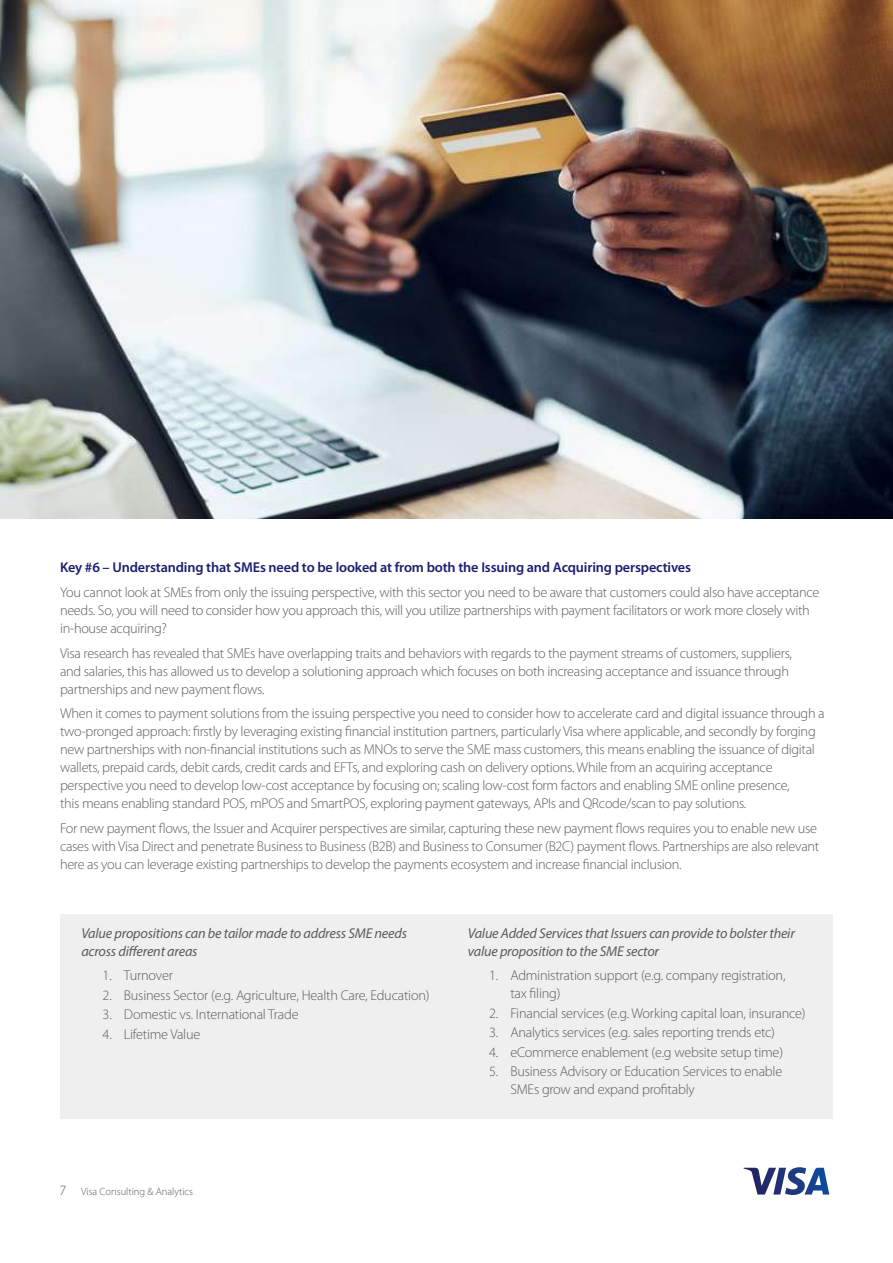
<style>
.page{position:relative;width:893px;height:1263px;background:#fff}
.page>*{position:absolute;margin:0;border:0;box-sizing:border-box;transform-origin:0 0}
.t1{font:300 14.25px/18px "Myriad Pro";letter-spacing:-.02em;color:#5c5c5c}
.t2{font:italic 14.25px/18px "Myriad Pro";letter-spacing:-.015em;color:#5c5c5c}
.t3{font:600 14.25px "Myriad Pro";letter-spacing:-.01em;color:#1a1f71}
.t4{font:300 10.5px "Myriad Pro";color:#5c5c5c}
.s1{font-size:14.25px}
</style>
<div class="page">
<svg style="left:743px;top:1167px;width:86px;height:28px"></svg>
<img style="left:0;top:0;width:893px;height:519px">
<div style="left:60px;top:914px;width:773px;height:204px;background:#efeff0"></div>
<p class="t3" style="left:60px;top:558px;width:633px">Key #6 – Understanding that SMEs need to be looked at from both the Issuing and Acquiring perspectives</p>
<p class="t1" style="left:60px;top:583px;width:761px">You cannot look at SMEs from only the issuing perspective, with this sector you need to be aware that customers could also have acceptance needs. So, you will need to consider how you approach this, will you utilize partnerships with payment facilitators or work more closely with in-house acquiring?</p>
<p class="t1" style="left:60px;top:644px;width:733px">Visa research has revealed that SMEs have overlapping traits and behaviors with regards to the payment streams of customers, suppliers, and salaries, this has allowed us to develop a solutioning approach which focuses on both increasing acceptance and issuance through partnerships and new payment flows.</p>
<p class="t1" style="left:60px;top:704px;width:766px">When it comes to payment solutions from the issuing perspective you need to consider how to accelerate card and digital issuance through a two-pronged approach: firstly by leveraging existing financial institution partners, particularly Visa where applicable, and secondly by forging new partnerships with non-financial institutions such as MNOs to serve the SME mass customers, this means enabling the issuance of digital wallets, prepaid cards, debit cards, credit cards and EFTs, and exploring cash on delivery options. While from an acquiring acceptance perspective you need to develop low-cost acceptance by focusing on; scaling low-cost form factors and enabling SME online presence,<br>this means enabling standard POS, mPOS and SmartPOS, exploring payment gateways, APIs and QRcode/scan to pay solutions.</p>
<p class="t1" style="left:60px;top:819px;width:761px">For new payment flows, the Issuer and Acquirer perspectives are similar, capturing these new payment flows requires you to enable new use cases with Visa Direct and penetrate Business to Business (B2B) and Business to Consumer (B2C) payment flows. Partnerships are also relevant here as you can leverage existing partnerships to develop the payments ecosystem and increase financial inclusion.</p>
<p class="t2" style="left:81px;top:924px;width:327px">Value propositions can be tailor made to address SME needs across different areas</p>
<p class="t1" style="left:103px;top:966px;width:72px">1. Turnover</p>
<p class="t1" style="left:103px;top:986px;width:328px">2. Business Sector (e.g. Agriculture, Health Care, Education)</p>
<p class="t1" style="left:103px;top:1005px;width:197px">3. Domestic vs. International Trade</p>
<p class="t1" style="left:103px;top:1025px;width:99px">4. Lifetime Value</p>
<p class="t4" style="left:59px;top:1185px;width:135px"><span class="s1">7</span> Visa Consulting &amp; Analytics</p>
<p class="t2" style="left:468px;top:924px;width:329px">Value Added Services that Issuers can provide to bolster their value proposition to the SME sector</p>
<p class="t1" style="left:510px;top:966px;width:277px;text-indent:-21px">1. Administration support (e.g. company registration, tax filing)</p>
<p class="t1" style="left:489px;top:1004px;width:318px">2. Financial services (e.g. Working capital loan, insurance)</p>
<p class="t1" style="left:489px;top:1023px;width:287px">3. Analytics services (e.g. sales reporting trends etc)</p>
<p class="t1" style="left:489px;top:1043px;width:296px">4. eCommerce enablement (e.g website setup time)</p>
<p class="t1" style="left:510px;top:1062px;width:273px;text-indent:-21px">5. Business Advisory or Education Services to enable<br>SMEs grow and expand profitably</p>
</div>
